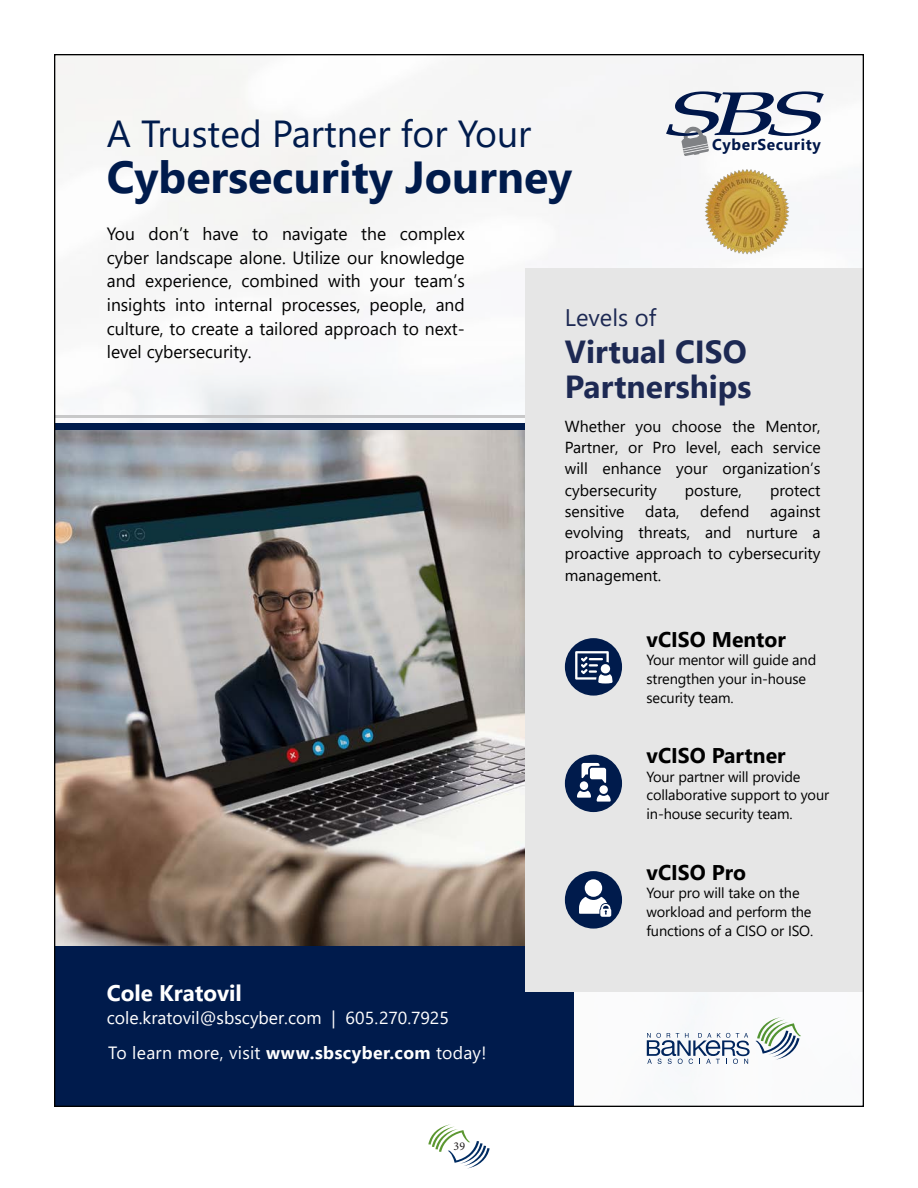
<style>
.page{position:relative;width:918px;height:1188px;background:#fff}
.page>*{position:absolute;margin:0;border:0;box-sizing:border-box;transform-origin:0 0}
.t1{font:700 44.85px "Segoe UI";color:#001b4c}
.t2{font:37.65px "Segoe UI";color:#001b4c}
.t3{font:700 31.95px/34.5px "Segoe UI";color:#1d2953}
.t4{font:24px "Segoe UI";color:#1d2953}
.t5{font:700 22.5px "Segoe UI";color:#fff}
.t6{font:700 21.3px "Segoe UI";color:#000}
.t7{font:17.7px/23.7px "Segoe UI";color:#000;text-align:justify}
.t8{font:17.7px/35.4px "Segoe UI";color:#fff}
.t9{font:15.9px/21.3px "Segoe UI";color:#000;text-align:justify}
.t10{font:700 15.6px "Segoe UI";letter-spacing:.04em;color:#00174a}
.t11{font:14.7px/18.6px "Segoe UI";letter-spacing:-.01em;color:#000}
.t12{font:12px "Minion Pro";color:#231f20}
.s1{font-size:17.4px}
.s2{font-weight:700}
</style>
<div class="page">
<svg style="left:428px;top:1124px;width:62px;height:45px"></svg>
<img style="left:56px;top:429px;width:470px;height:517px">
<div style="left:54px;top:423px;width:810px;height:6px;background:#001b4c"></div>
<hr style="left:54px;top:415px;width:810px;height:2px;background:#c8c8c9">
<div style="left:54px;top:946px;width:519px;height:161px;background:#001b4c"></div>
<svg style="left:647px;top:1017px;width:154px;height:47px"></svg>
<svg style="left:666px;top:91px;width:158px;height:65px"></svg>
<div style="left:526px;top:268px;width:338px;height:724px;background:#e6e6e6"></div>
<div style="left:565px;top:638px;width:57px;height:58px;background:#001b4c;border-radius:50%"></div>
<div style="left:565px;top:871px;width:57px;height:58px;background:#001b4c;border-radius:50%"></div>
<div style="left:565px;top:755px;width:57px;height:57px;background:#001b4c;border-radius:50%"></div>
<div style="left:585px;top:879px;width:17px;height:18px;background:#fff;border-radius:50%"></div>
<svg style="left:575px;top:651px;width:38px;height:33px"></svg>
<svg style="left:577px;top:763px;width:34px;height:39px"></svg>
<svg style="left:579px;top:897px;width:33px;height:20px"></svg>
<img style="left:704px;top:168px;width:86px;height:87px">
<p class="t2" style="left:107px;top:98px;width:426px">A Trusted Partner for Your</p>
<p class="t1" style="left:107px;top:135px;width:467px">Cybersecurity Journey</p>
<p class="t7" style="left:107px;top:220px;width:360px">You don’t have to navigate the complex cyber landscape alone. Utilize our knowledge and experience, combined with your team’s insights into internal processes, people, and culture, to create a tailored approach to next&shy;level cybersecurity.</p>
<p class="t10" style="left:712px;top:132px;width:110px">CyberSecurity</p>
<p class="t4" style="left:565px;top:295px;width:93px">Levels of</p>
<p class="t3" style="left:565px;top:332px;width:188px">Virtual CISO<br>Partnerships</p>
<p class="t9" style="left:565px;top:414px;width:257px">Whether you choose the Mentor, Partner, or Pro level, each service will enhance your organization’s cybersecurity</p>
<p class="t9" style="left:685px;top:478px;width:59px">posture,</p>
<p class="t9" style="left:770px;top:478px;width:52px">protect</p>
<p class="t9" style="left:565px;top:499px;width:61px">sensitive</p>
<p class="t9" style="left:645px;top:499px;width:36px">data,</p>
<p class="t9" style="left:700px;top:499px;width:51px">defend</p>
<p class="t9" style="left:565px;top:499px;width:257px;text-indent:205px">against evolving threats, and nurture a proactive approach to cybersecurity management.</p>
<p class="t6" style="left:647px;top:619px;width:141px">vCISO Mentor</p>
<p class="t11" style="left:647px;top:649px;width:171px">Your mentor will guide and strengthen your in-house security team.</p>
<p class="t6" style="left:647px;top:736px;width:141px">vCISO Partner</p>
<p class="t11" style="left:647px;top:766px;width:184px">Your partner will provide collaborative support to your in-house security team.</p>
<p class="t5" style="left:107px;top:972px;width:137px">Cole Kratovil</p>
<p class="t8" style="left:107px;top:998px;width:381px">cole.kratovil@sbscyber.com | <span class="s1">605.270.7925<br></span>To learn more, visit <span class="s2">www.sbscyber.com</span> today!</p>
<p class="t12" style="left:454px;top:1138px;width:13px">39</p>
<p class="t6" style="left:647px;top:852px;width:101px">vCISO Pro</p>
<p class="t11" style="left:647px;top:882px;width:168px">Your pro will take on the workload and perform the functions of a CISO or ISO.</p>
</div>
